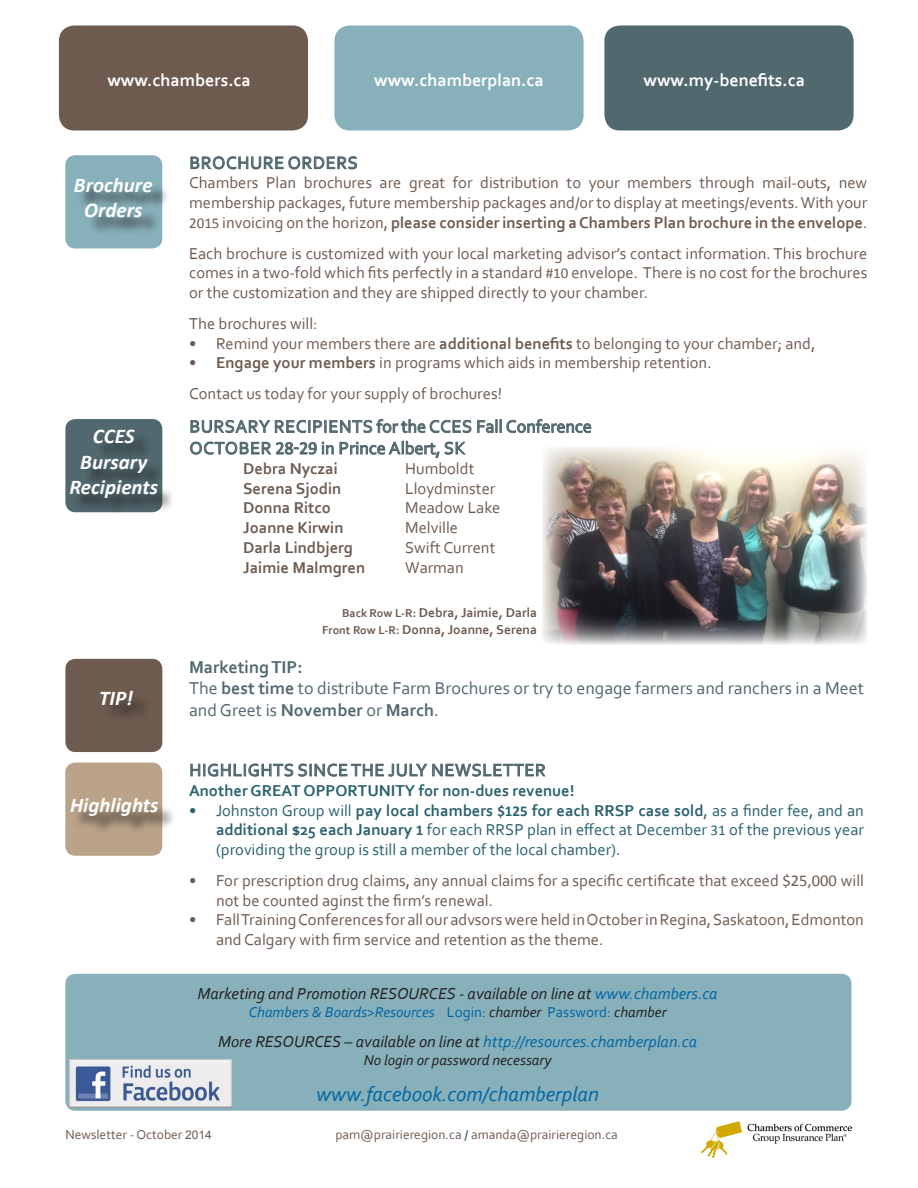
<style>
.page{position:relative;width:918px;height:1188px;background:#fff}
.page>*{position:absolute;margin:0;border:0;box-sizing:border-box;transform-origin:0 0}
.t1{font:italic 700 21px "Calibri";color:#fff}
.t2{font:italic 21px "Corbel";color:#0065a4}
.t3{font:18px/21.6px "Corbel";color:#50686e}
.t4{font:700 18px "Corbel";color:#fff}
.t5{font:18px "Corbel";letter-spacing:.04em;color:#50686e}
.t6{font:18px "Corbel";letter-spacing:.035em;color:#50686e}
.t7{font:700 18px "Corbel";color:#50686e}
.t8{font:16.5px/19.8px "Corbel";color:#6e5b50}
.t9{font:16.5px/19.8px "Corbel";color:#29616e;text-align:justify}
.t10{font:italic 16.5px "Corbel";color:#231f20}
.t11{font:700 16.5px "Corbel";color:#6e5b50}
.t12{font:700 16.5px "Corbel";color:#29616e}
.t13{font:italic 15px "Corbel";color:#0065a4}
.t14{font:italic 15px "Corbel";color:#231f20}
.t15{font:13.5px "Corbel";color:#6e5b50}
.t16{font:700 13.5px "Corbel";color:#6e5b50}
.s1{font-family:"Calibri";font-size:15px}
.s2{font-weight:700}
.s3{font-family:"Calibri"}
.s4{font-size:12px}
.s5{font-family:"Calibri";font-weight:700;font-size:15px}
.s6{color:#0065a4}
.s7{font-style:normal}
.s8{color:#231f20}
.s9{font-family:"Arial";font-size:12px}
.s10{font-weight:700;color:#50686e}
</style>
<div class="page">
<div style="left:59px;top:26px;width:249px;height:104px;background:#6e5b50;border-radius:15px"></div>
<div style="left:334px;top:26px;width:250px;height:104px;background:#87b0ba;border-radius:15px"></div>
<div style="left:604px;top:26px;width:250px;height:104px;background:#50686e;border-radius:15px"></div>
<img style="left:702px;top:1122px;width:149px;height:36px">
<div style="left:65px;top:419px;width:97px;height:93px;background:#50686e;border-radius:10px"></div>
<svg style="left:190px;top:419px;width:304px;height:15px"></svg>
<div style="left:495px;top:419px;width:3px;height:14px;border:1px solid #50686e"></div>
<svg style="left:500px;top:419px;width:92px;height:15px"></svg>
<svg style="left:190px;top:440px;width:276px;height:18px"></svg>
<div style="left:65px;top:974px;width:786px;height:137px;background:#87b0ba;border-radius:10px"></div>
<div style="left:65px;top:155px;width:97px;height:93px;background:#87b0ba;border-radius:10px"></div>
<div style="left:65px;top:763px;width:97px;height:93px;background:#baa388;border-radius:10px"></div>
<svg style="left:190px;top:763px;width:356px;height:14px"></svg>
<div style="left:74px;top:801px;width:102px;height:33px;background:#231f20;opacity:.75"></div>
<img style="left:69px;top:1059px;width:162px;height:49px">
<svg style="left:190px;top:156px;width:168px;height:14px"></svg>
<div style="left:77px;top:181px;width:94px;height:55px;background:#231f20;opacity:.75"></div>
<div style="left:73px;top:432px;width:103px;height:84px;background:#231f20;opacity:.75"></div>
<img style="left:542px;top:447px;width:325px;height:197px">
<div style="left:65px;top:659px;width:97px;height:93px;background:#6e5b50;border-radius:10px"></div>
<div style="left:104px;top:694px;width:47px;height:29px;background:#231f20;opacity:.75"></div>
<p class="t4" style="left:107px;top:69px;width:145px">www.chambers.ca</p>
<p class="t4" style="left:374px;top:69px;width:171px">www.chamberplan.ca</p>
<p class="t4" style="left:644px;top:69px;width:163px">www.my-benefits.ca</p>
<p class="t1" style="left:74px;top:172px;width:80px">Brochure</p>
<p class="t1" style="left:84px;top:197px;width:60px">Orders</p>
<p class="t1" style="left:93px;top:423px;width:43px">CCES</p>
<p class="t1" style="left:80px;top:449px;width:68px">Bursary</p>
<p class="t1" style="left:69px;top:474px;width:90px">Recipients</p>
<p class="t1" style="left:99px;top:685px;width:36px">TIP!</p>
<p class="t1" style="left:70px;top:792px;width:90px">Highlights</p>
<p class="t5" style="left:189px;top:151px;width:170px">BROCHURE ORDERS</p>
<p class="t8" style="left:189px;top:173px;width:680px;text-align:justify">Chambers Plan brochures are great for distribution to your members through mail-outs, new membership packages, future membership packages and/0r to display at meetings/events. With your <span class="s1">2015</span> invoicing on the horizon, <span class="s2">please consider inserting a Chambers Plan brochure in the envelope</span>.</p>
<p class="t8" style="left:189px;top:243px;width:680px;text-align:justify">Each brochure is customized with your local marketing advisor’s contact information. This brochure comes in a two-fold which fits perfectly in a standard <span class="s1">#10</span> envelope. There is no cost for the brochures or the customization and they are shipped directly to your chamber.</p>
<p class="t8" style="left:189px;top:313px;width:130px">The brochures will:</p>
<p class="t8" style="left:189px;top:333px;width:628px">• Remind your members there are <span class="s2">additional benefits</span> to belonging to your chamber; and,</p>
<p class="t8" style="left:189px;top:353px;width:524px"><span class="s2">• Engage your members</span> in programs which aids in membership retention.</p>
<p class="t8" style="left:189px;top:383px;width:314px">Contact us today for your supply of brochures!</p>
<p class="t6" style="left:189px;top:415px;width:404px">BURSARY RECIPIENTS for the CCES Fall Conference</p>
<p class="t3" style="left:189px;top:437px;width:278px">OCTOBER <span class="s3">28-29</span> in Prince Albert, SK</p>
<p class="t11" style="left:243px;top:458px;width:96px">Debra Nyczai</p>
<p class="t8" style="left:405px;top:458px;width:71px">Humboldt</p>
<p class="t11" style="left:243px;top:478px;width:100px">Serena Sjodin</p>
<p class="t8" style="left:405px;top:478px;width:92px">Lloydminster</p>
<p class="t11" style="left:243px;top:498px;width:89px">Donna Ritco</p>
<p class="t8" style="left:405px;top:498px;width:97px">Meadow Lake</p>
<p class="t11" style="left:243px;top:518px;width:102px">Joanne Kirwin</p>
<p class="t8" style="left:405px;top:517px;width:54px">Melville</p>
<p class="t11" style="left:243px;top:537px;width:111px">Darla Lindbjerg</p>
<p class="t8" style="left:405px;top:537px;width:92px">Swift Current</p>
<p class="t11" style="left:243px;top:557px;width:124px">Jaimie Malmgren</p>
<p class="t8" style="left:405px;top:557px;width:60px">Warman</p>
<p class="t16" style="left:342px;top:605px;width:197px"><span class="s4">Back Row L-R:</span> Debra, Jaimie, Darla</p>
<p class="t16" style="left:322px;top:621px;width:216px"><span class="s4">Front Row L-R:</span> Donna, Joanne, Serena</p>
<p class="t7" style="left:189px;top:656px;width:115px">Marketing TIP:</p>
<p class="t3" style="left:189px;top:677px;width:676px">The <span class="s2">best time</span> to distribute Farm Brochures or try to engage farmers and ranchers in a Meet and Greet is <span class="s2">November</span> or <span class="s2">March</span>.</p>
<p class="t5" style="left:189px;top:759px;width:358px">HIGHLIGHTS SINCE THE JULY NEWSLETTER</p>
<p class="t12" style="left:189px;top:780px;width:387px">Another GREAT OPPORTUNITY for non-dues revenue!</p>
<p class="t9" style="left:216px;top:800px;width:650px;text-indent:-27px">• Johnston Group will <span class="s2">pay local chambers</span> <span class="s5">$125</span> <span class="s2">for each RRSP case sold</span>, as a finder fee, and an <span class="s2">additional $25 each January</span> <span class="s5">1</span> for each RRSP plan in effect at December <span class="s1">31</span> of the previous year (providing the group is still a member of the local chamber).</p>
<p class="t8" style="left:216px;top:870px;width:650px;text-indent:-27px">• For prescription drug claims, any annual claims for a specific certificate that exceed <span class="s3">$25,000</span> will not be counted aginst the firm’s renewal.</p>
<p class="t8" style="left:216px;top:910px;width:649px;text-indent:-27px">• Fall Training Conferences for all our advsors were held in October in Regina, Saskatoon, Edmonton and Calgary with firm service and retention as the theme.</p>
<p class="t10" style="left:198px;top:983px;width:522px">Marketing and Promotion RESOURCES - available on line at <span class="s6">www.chambers.ca</span></p>
<p class="t13" style="left:249px;top:1002px;width:419px">Chambers &amp; Boards&gt;Resources <span class="s7">Login:</span> <span class="s8">chamber</span> <span class="s7">Password:</span> <span class="s8">chamber</span></p>
<p class="t10" style="left:218px;top:1032px;width:480px">More RESOURCES – available on line at <span class="s6">http://resources.chamberplan.ca</span></p>
<p class="t14" style="left:364px;top:1051px;width:189px">No login or password necessary</p>
<p class="t2" style="left:316px;top:1081px;width:284px">www.facebook.com/chamberplan</p>
<p class="t15" style="left:65px;top:1126px;width:148px">Newsletter - October <span class="s9">2014</span></p>
<p class="t15" style="left:335px;top:1126px;width:284px">pam@prairieregion.ca <span class="s10">/</span> amanda@prairieregion.ca</p>
</div>
